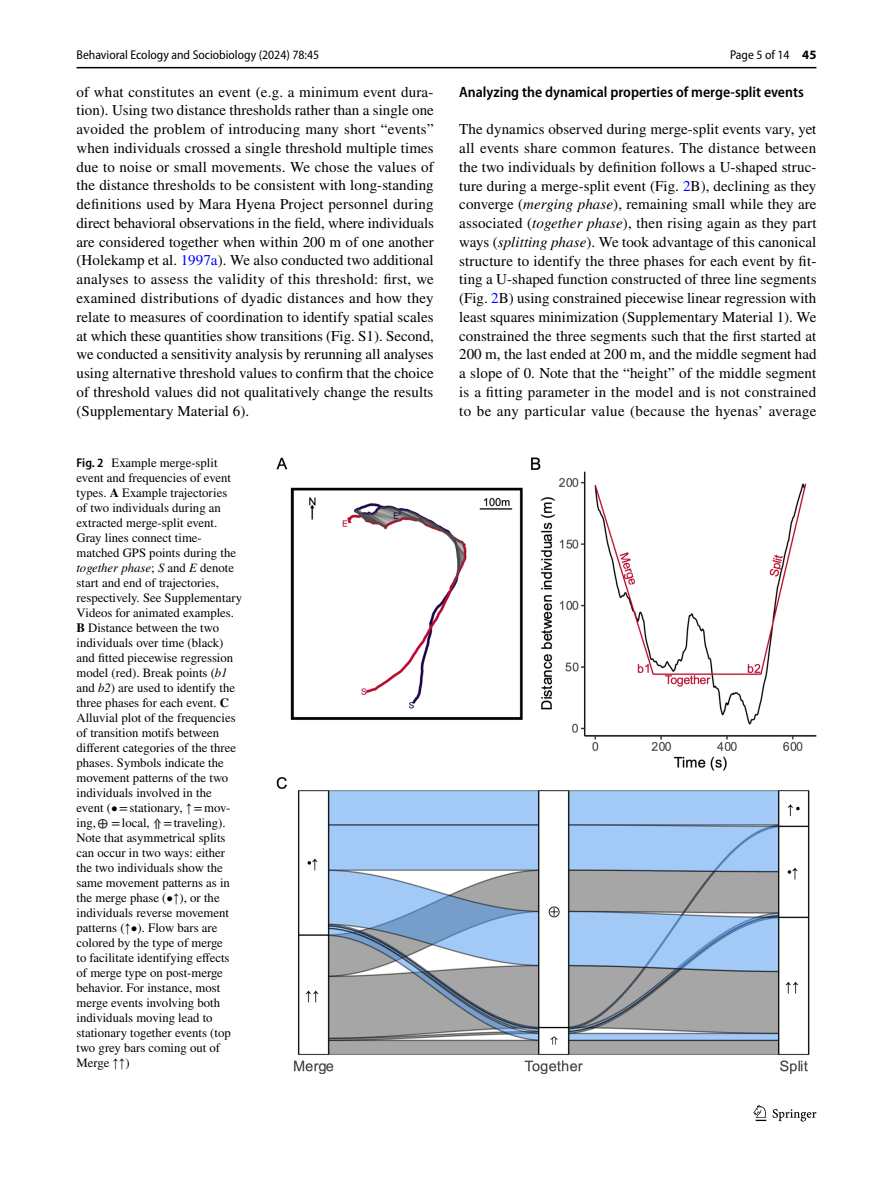
<style>
.page{position:relative;width:893px;height:1187px;background:#fff}
.page>*{position:absolute;margin:0;border:0;box-sizing:border-box;transform-origin:0 0}
.t1{font:15px/18.8px "STIX";letter-spacing:.005em;color:#000;text-align:justify}
.t2{font:600 semi-condensed 15px "Myriad Pro";color:#000}
.t3{font:12.75px/15px "STIX";color:#000}
.t4{font:semi-condensed 12.75px "Myriad Pro";color:#000}
.s1{font-weight:700;font-stretch:normal}
.s2{color:#00f}
.s3{font-style:italic}
.s4{font-family:"Myriad Pro";font-weight:600;font-stretch:semi-condensed}
.s5{font-weight:700}
.s6{font-family:"Times New Roman"}
</style>
<div class="page">
<hr style="left:77px;top:67px;width:739px;height:1px;background:#000">
<svg style="left:753px;top:1105px;width:13px;height:15px"></svg>
<svg style="left:773px;top:1109px;width:43px;height:12px"></svg>
<img style="left:276px;top:457px;width:540px;height:616px">
<p class="t4" style="left:77px;top:48px;width:244px">Behavioral Ecology and Sociobiology (2024) 78:45</p>
<p class="t4" style="left:730px;top:48px;width:88px">Page 5 of 14 <span class="s1">45</span></p>
<p class="t1" style="left:77px;top:83px;width:359px">of what constitutes an event (e.g. a minimum event dura&shy;tion). Using two distance thresholds rather than a single one avoided the problem of introducing many short “events” when individuals crossed a single threshold multiple times due to noise or small movements. We chose the values of the distance thresholds to be consistent with long-standing definitions used by Mara Hyena Project personnel during direct behavioral observations in the field, where individuals are considered together when within 200 m of one another (Holekamp et al. <span class="s2">1997a</span>). We also conducted two additional analyses to assess the validity of this threshold: first, we examined distributions of dyadic distances and how they relate to measures of coordination to identify spatial scales at which these quantities show transitions (Fig. S1). Second, we conducted a sensitivity analysis by rerunning all analyses using alternative threshold values to confirm that the choice of threshold values did not qualitatively change the results (Supplementary Material 6).</p>
<p class="t2" style="left:459px;top:83px;width:346px">Analyzing the dynamical properties of merge‑split events</p>
<p class="t1" style="left:459px;top:121px;width:359px">The dynamics observed during merge-split events vary, yet all events share common features. The distance between the two individuals by definition follows a U-shaped struc&shy;ture during a merge-split event (Fig. <span class="s2">2</span>B), declining as they converge (<span class="s3">merging phase</span>), remaining small while they are associated (<span class="s3">together phase</span>), then rising again as they part ways (<span class="s3">splitting phase</span>). We took advantage of this canonical structure to identify the three phases for each event by fit&shy;ting a U-shaped function constructed of three line segments (Fig. <span class="s2">2</span>B) using constrained piecewise linear regression with least squares minimization (Supplementary Material 1). We constrained the three segments such that the first started at 200 m, the last ended at 200 m, and the middle segment had a slope of 0. Note that the “height” of the middle segment is a fitting parameter in the model and is not constrained to be any particular value (because the hyenas’ average</p>
<p class="t3" style="left:77px;top:456px;width:167px"><span class="s4">Fig. 2</span> Example merge-split event and frequencies of event types. <span class="s5">A</span> Example trajectories<br>of two individuals during an extracted merge-split event.<br>Gray lines connect time&shy;matched GPS points during the <span class="s3">together phase</span>; <span class="s3">S</span> and <span class="s3">E</span> denote start and end of trajectories, respectively. See Supplementary<br>Videos for animated examples.<br><span class="s5">B</span> Distance between the two individuals over time (black) and fitted piecewise regression model (red). Break points (<span class="s3">b1 </span>and <span class="s3">b2</span>) are used to identify the three phases for each event. <span class="s5">C<br></span>Alluvial plot of the frequencies of transition motifs between different categories of the three phases. Symbols indicate the movement patterns of the two individuals involved in the<br>event (•=stationary, <span class="s6">↑</span>=mov&shy;ing,⊕ =local, ⇑=traveling).<br>Note that asymmetrical splits can occur in two ways: either the two individuals show the same movement patterns as in the merge phase (•<span class="s6">↑</span>), or the individuals reverse movement patterns (<span class="s6">↑</span>•). Flow bars are colored by the type of merge<br>to facilitate identifying effects of merge type on post-merge behavior. For instance, most merge events involving both individuals moving lead to stationary together events (top two grey bars coming out of<br>Merge <span class="s6">↑↑</span>)</p>
</div>
